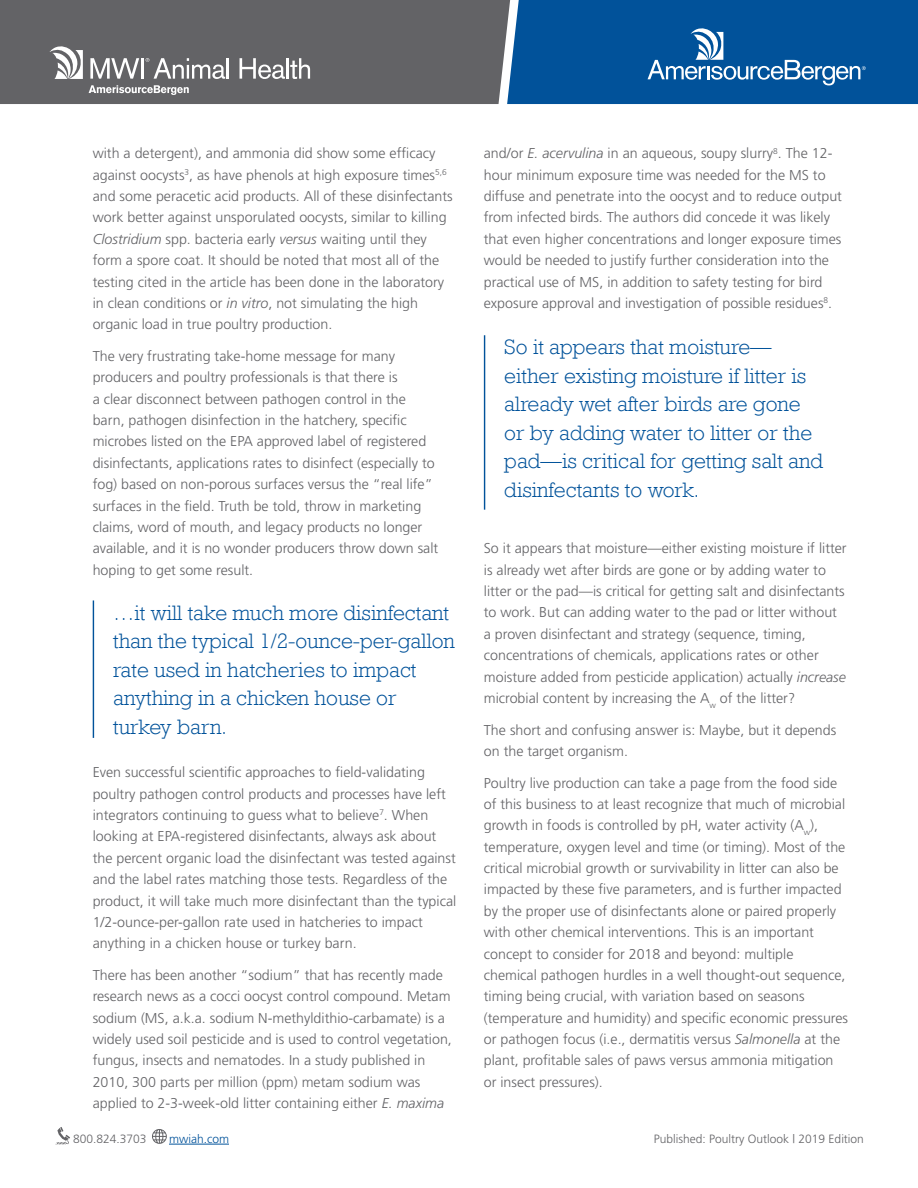
<style>
.page{position:relative;width:918px;height:1188px;background:#fff}
.page>*{position:absolute;margin:0;border:0;box-sizing:border-box;transform-origin:0 0}
.t1{font:300 21.3px/28.5px "Rockwell";color:#01529a}
.t2{font:17.1px "Rockwell";color:#808285}
.t3{font:300 14.25px/21.3px "Frutiger";color:#636366}
.t4{font:300 12px "Frutiger";color:#636366}
.t5{font:300 12px "Frutiger";color:#01529a}
.s1{font-style:italic}
</style>
<div class="page">
<hr style="left:169px;top:1144px;width:60px;height:1px;background:#01529a">
<svg style="left:56px;top:1127px;width:14px;height:18px"></svg>
<svg style="left:152px;top:1129px;width:15px;height:15px"></svg>
<div style="left:0;top:0;width:507px;height:104px;background:#636366"></div>
<svg style="left:50px;top:46px;width:33px;height:33px"></svg>
<svg style="left:89px;top:85px;width:100px;height:10px"></svg>
<svg style="left:90px;top:58px;width:49px;height:21px"></svg>
<hr style="left:141px;top:58px;width:3px;height:21px;background:#fff">
<svg style="left:146px;top:58px;width:79px;height:21px"></svg>
<hr style="left:227px;top:58px;width:2px;height:21px;background:#fff">
<svg style="left:240px;top:58px;width:70px;height:21px"></svg>
<svg style="left:507px;top:0;width:411px;height:104px;background:#105c9f"></svg>
<hr style="left:93px;top:600px;width:1px;height:138px;background:#01529a">
<hr style="left:484px;top:335px;width:1px;height:175px;background:#01529a">
<p class="t3" style="left:93px;top:143px;width:361px">with a detergent), and ammonia did show some efficacy against oocysts<sup>3</sup>, as have phenols at high exposure times<sup>5,6 </sup>and some peracetic acid products. All of these disinfectants work better against unsporulated oocysts, similar to killing <span class="s1">Clostridium</span> spp. bacteria early <span class="s1">versus</span> waiting until they form a spore coat. It should be noted that most all of the testing cited in the article has been done in the laboratory in clean conditions or <span class="s1">in vitro</span>, not simulating the high organic load in true poultry production.</p>
<p class="t3" style="left:93px;top:345px;width:347px">The very frustrating take-home message for many producers and poultry professionals is that there is<br>a clear disconnect between pathogen control in the barn, pathogen disinfection in the hatchery, specific microbes listed on the EPA approved label of registered disinfectants, applications rates to disinfect (especially to fog) based on non-porous surfaces versus the “real life” surfaces in the field. Truth be told, throw in marketing claims, word of mouth, and legacy products no longer available, and it is no wonder producers throw down salt hoping to get some result.</p>
<h1 class="t1" style="left:113px;top:597px;width:343px">…it will take much more disinfectant than the typical 1/2-ounce-per-gallon rate used in hatcheries to impact anything in a chicken house or turkey barn.</h1>
<p class="t3" style="left:93px;top:762px;width:365px">Even successful scientific approaches to field-validating poultry pathogen control products and processes have left integrators continuing to guess what to believe<sup>7</sup>. When looking at EPA-registered disinfectants, always ask about the percent organic load the disinfectant was tested against and the label rates matching those tests. Regardless of the product, it will take much more disinfectant than the typical 1/2-ounce-per-gallon rate used in hatcheries to impact anything in a chicken house or turkey barn.</p>
<p class="t3" style="left:93px;top:964px;width:361px">There has been another “sodium” that has recently made research news as a cocci oocyst control compound. Metam sodium (MS, a.k.a. sodium N-methyldithio-carbamate) is a widely used soil pesticide and is used to control vegetation, fungus, insects and nematodes. In a study published in 2010, 300 parts per million (ppm) metam sodium was applied to 2-3-week-old litter containing either <span class="s1">E. maxima</span></p>
<p class="t3" style="left:484px;top:143px;width:360px">and/or <span class="s1">E. acervulina</span> in an aqueous, soupy slurry<sup>8</sup>. The 12- hour minimum exposure time was needed for the MS to diffuse and penetrate into the oocyst and to reduce output from infected birds. The authors did concede it was likely that even higher concentrations and longer exposure times would be needed to justify further consideration into the practical use of MS, in addition to safety testing for bird exposure approval and investigation of possible residues<sup>8</sup>.</p>
<h1 class="t1" style="left:504px;top:332px;width:320px">So it appears that moisture— either existing moisture if litter is already wet after birds are gone or by adding water to litter or the pad—is critical for getting salt and disinfectants to work.</h1>
<p class="t3" style="left:484px;top:538px;width:364px">So it appears that moisture—either existing moisture if litter is already wet after birds are gone or by adding water to litter or the pad—is critical for getting salt and disinfectants to work. But can adding water to the pad or litter without a proven disinfectant and strategy (sequence, timing, concentrations of chemicals, applications rates or other moisture added from pesticide application) actually <span class="s1">increase </span>microbial content by increasing the A<sub>w</sub> of the litter?</p>
<p class="t3" style="left:484px;top:719px;width:354px">The short and confusing answer is: Maybe, but it depends on the target organism.</p>
<p class="t3" style="left:484px;top:772px;width:366px">Poultry live production can take a page from the food side of this business to at least recognize that much of microbial growth in foods is controlled by pH, water activity (A<sub>w</sub>), temperature, oxygen level and time (or timing). Most of the critical microbial growth or survivability in litter can also be impacted by these five parameters, and is further impacted by the proper use of disinfectants alone or paired properly with other chemical interventions. This is an important concept to consider for 2018 and beyond: multiple chemical pathogen hurdles in a well thought-out sequence, timing being crucial, with variation based on seasons (temperature and humidity) and specific economic pressures or pathogen focus (i.e., dermatitis versus <span class="s1">Salmonella</span> at the plant, profitable sales of paws versus ammonia mitigation or insect pressures).</p>
<p class="t2" style="left:82px;top:1129px;width:20px">58</p>
<p class="t5" style="left:169px;top:1132px;width:61px">mwiah.com</p>
<p class="t4" style="left:654px;top:1132px;width:212px">Published: Poultry Outlook | 2019 Edition</p>
<p class="t4" style="left:73px;top:1132px;width:75px">800.824.3703</p>
</div>
